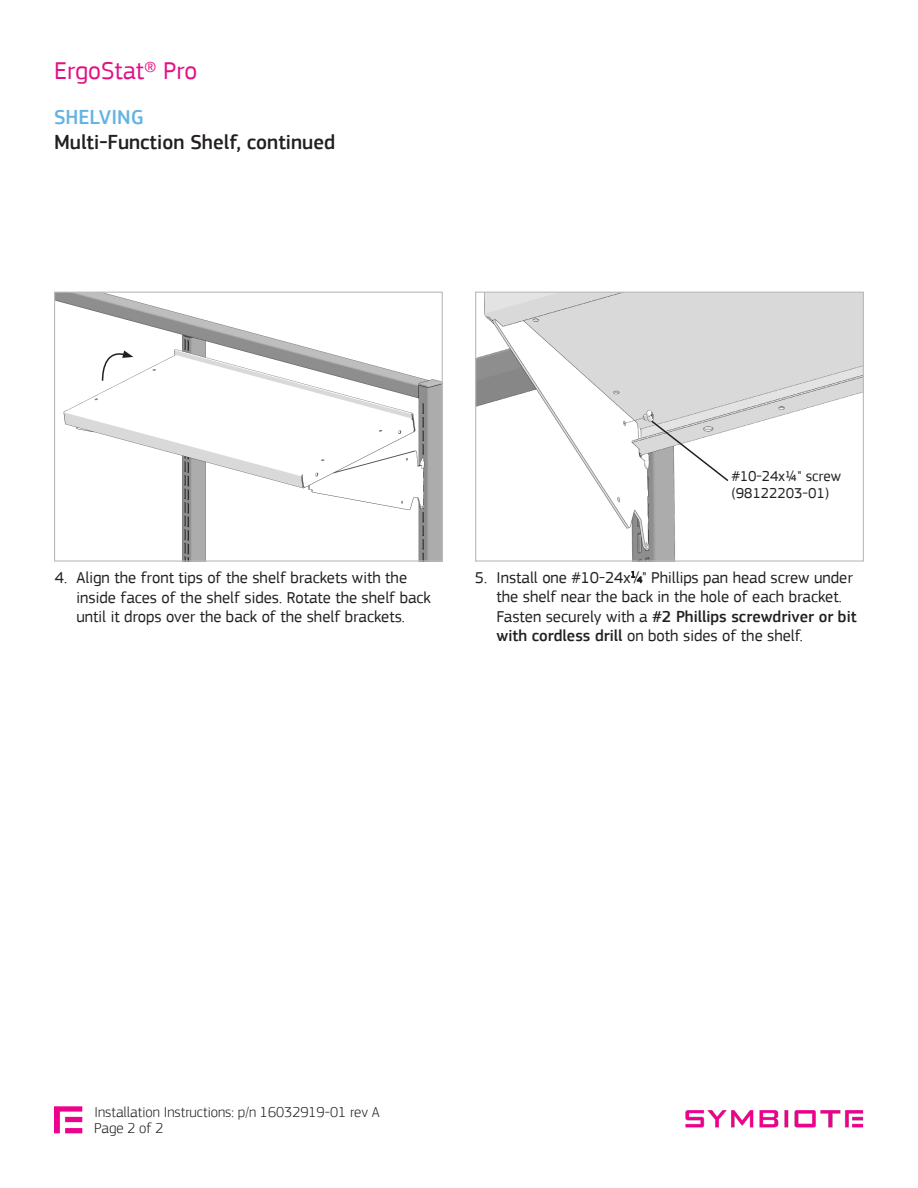
<style>
.page{position:relative;width:918px;height:1188px;background:#fff}
.page>*{position:absolute;margin:0;border:0;box-sizing:border-box;transform-origin:0 0}
.t1{font:25.5px "PF Square Sans Pro";color:#e30f83}
.t2{font:500 21px "PF Square Sans Pro";color:#231f20}
.t3{font:500 21px "PF Square Sans Pro";color:#62b3e4}
.t4{font:16.5px/19.5px "PF Square Sans Pro";color:#231f20}
.t5{font:300 15px "PF Square Sans Pro";color:#231f20}
.Part_Numbers_on_Diag{font:15px "PF Square Sans Pro";color:#231f20}
.s1{font-size:24px}
.s2{font-size:9.15px}
.s3{font-weight:500}
</style>
<div class="page">
<svg style="left:54px;top:1106px;width:28px;height:27px"></svg>
<img style="left:685px;top:1110px;width:179px;height:18px">
<svg style="left:631px;top:571px;width:11px;height:12px"></svg>
<img style="left:56px;top:294px;width:385px;height:266px">
<div style="left:54px;top:292px;width:389px;height:270px;border:1px solid #b9bbbb"></div>
<img style="left:477px;top:294px;width:385px;height:266px">
<div style="left:475px;top:292px;width:389px;height:270px;border:1px solid #b9bbbb"></div>
<svg style="left:101px;top:348px;width:32px;height:34px"></svg>
<svg style="left:650px;top:419px;width:80px;height:64px"></svg>
<h1 class="t1" style="left:54px;top:55px;width:145px">ErgoStat<span class="s1">®</span> Pro</h1>
<p class="t3" style="left:54px;top:105px;width:91px">SHELVING</p>
<p class="t2" style="left:54px;top:130px;width:283px">Multi-Function Shelf, continued</p>
<p class="Part_Numbers_on_Diag" style="left:731px;top:467px;width:111px">#10-24x1/4" screw</p>
<p class="Part_Numbers_on_Diag" style="left:731px;top:484px;width:99px">(98122203-01)</p>
<p class="t4" style="left:77px;top:568px;width:356px;text-indent:-22px">4. Align the front tips of the shelf brackets with the inside faces of the shelf sides. Rotate the shelf back until it drops over the back of the shelf brackets.</p>
<p class="t4" style="left:497px;top:568px;width:362px;text-indent:-22px">5. Install one #10-24x<sup>1</sup>⁄<span class="s2">4</span>" Phillips pan head screw under the shelf near the back in the hole of each bracket.<br>Fasten securely with a <span class="s3">#2 Phillips screwdriver or bit with cordless drill</span> on both sides of the shelf.</p>
<p class="t5" style="left:94px;top:1103px;width:287px">Installation Instructions: p/n 16032919-01 rev A</p>
<p class="t5" style="left:94px;top:1120px;width:71px">Page 2 of 2</p>
</div>
